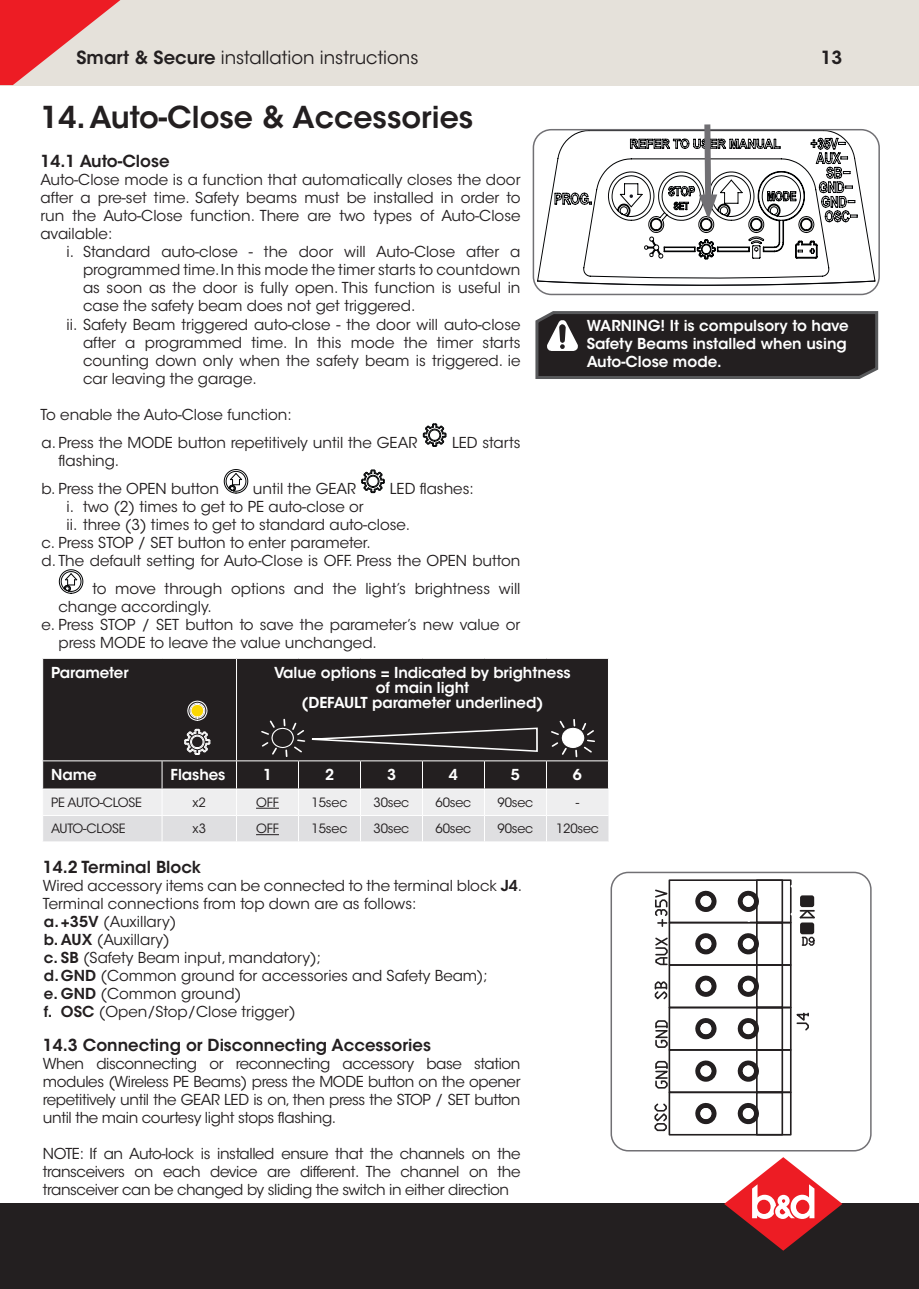
<style>
.page{position:relative;width:919px;height:1289px;background:#fff}
.page>*{position:absolute;margin:0;border:0;box-sizing:border-box;transform-origin:0 0}
.t1{font:600 30px "ITC Avant Garde Std";color:#231f20}
.t2{font:18px "ITC Avant Garde Std";color:#231f20}
.t3{font:600 18px "ITC Avant Garde Std";color:#231f20}
.t4{font:600 16.5px "ITC Avant Garde Std";color:#231f20}
.t5{font:15px/18px "ITC Avant Garde Std";color:#231f20;text-align:justify}
.t6{font:600 15px/18px "ITC Avant Garde Std";letter-spacing:-.005em;color:#fff}
.t7{font:12.75px "ITC Avant Garde Std";letter-spacing:-.015em;color:#231f20}
.s1{font-weight:600}
</style>
<div class="page">
<div style="left:0;top:1203px;width:918px;height:85px;background:#231f20"></div>
<svg style="left:724px;top:1157px;width:118px;height:93px"></svg>
<div style="left:0;top:0;width:918px;height:85px;background:#e5e1da"></div>
<svg style="left:0;top:0;width:120px;height:85px"></svg>
<div style="left:610px;top:871px;width:261px;height:280px;border:2px solid #717074;border-radius:17px"></div>
<svg style="left:535px;top:311px;width:344px;height:68px;background:#2f2c2d"></svg>
<svg style="left:422px;top:423px;width:24px;height:24px"></svg>
<svg style="left:224px;top:469px;width:24px;height:24px"></svg>
<svg style="left:361px;top:469px;width:24px;height:24px"></svg>
<svg style="left:59px;top:569px;width:24px;height:24px"></svg>
<div style="left:532px;top:129px;width:347px;height:166px;border:2px solid #717074;border-radius:18px"></div>
<svg style="left:537px;top:124px;width:338px;height:162px"></svg>
<svg style="left:654px;top:879px;width:161px;height:257px"></svg>
<div style="left:43px;top:659px;width:565px;height:41px;background:#231f20"></div>
<hr style="left:236px;top:658px;width:1px;height:102px;background:#fff">
<svg style="left:42px;top:700px;width:567px;height:141px;background:#737172"></svg>
<p class="t2" style="left:77px;top:46px;width:343px"><span class="s1">Smart &amp; Secure</span> installation instructions</p>
<p class="t3" style="left:820px;top:46px;width:23px">13</p>
<h1 class="t1" style="left:40px;top:98px;width:434px">14. Auto-Close &amp; Accessories</h1>
<p class="t4" style="left:40px;top:151px;width:131px">14.1 Auto-Close</p>
<p class="t5" style="left:40px;top:171px;width:481px">Auto-Close mode is a function that automatically closes the door after a pre-set time. Safety beams must be installed in order to run the Auto-Close function. There are two types of Auto-Close available:</p>
<p class="t5" style="left:66px;top:243px;width:455px">i. Standard auto-close - the door will Auto-Close after a</p>
<p class="t5" style="left:83px;top:261px;width:439px">programmed time. In this mode the timer starts to countdown</p>
<p class="t5" style="left:83px;top:279px;width:439px">as soon as the door is fully open. This function is useful in</p>
<p class="t5" style="left:83px;top:297px;width:334px">case the safety beam does not get triggered.</p>
<p class="t5" style="left:66px;top:315px;width:455px">ii. Safety Beam triggered auto-close - the door will auto-close</p>
<p class="t5" style="left:83px;top:333px;width:439px">after a programmed time. In this mode the timer starts</p>
<p class="t5" style="left:83px;top:351px;width:439px">counting down only when the safety beam is triggered. ie</p>
<p class="t5" style="left:83px;top:369px;width:175px">car leaving the garage.</p>
<p class="t5" style="left:40px;top:400px;width:378px;line-height:28.2px">To enable the Auto-Close function:<br>a. Press the MODE button repetitively until the GEAR</p>
<p class="t5" style="left:452px;top:433px;width:70px">LED starts</p>
<p class="t5" style="left:41px;top:446px;width:179px;line-height:28.2px;text-indent:17px">flashing.<br>b. Press the OPEN button</p>
<p class="t5" style="left:253px;top:479px;width:105px">until the GEAR</p>
<p class="t5" style="left:390px;top:479px;width:85px">LED flashes:</p>
<p class="t5" style="left:66px;top:497px;width:299px">i. two (2) times to get to PE auto-close or</p>
<p class="t5" style="left:66px;top:515px;width:345px">ii. three (3) times to get to standard auto-close.</p>
<p class="t5" style="left:41px;top:533px;width:331px">c. Press STOP / SET button to enter parameter.</p>
<p class="t5" style="left:41px;top:551px;width:480px">d. The default setting for Auto-Close is OFF. Press the OPEN button</p>
<p class="t5" style="left:92px;top:580px;width:429px">to move through options and the light’s brightness will</p>
<p class="t5" style="left:58px;top:598px;width:155px">change accordingly.</p>
<p class="t5" style="left:41px;top:616px;width:480px">e. Press STOP / SET button to save the parameter’s new value or</p>
<p class="t5" style="left:58px;top:634px;width:320px">press MODE to leave the value unchanged.</p>
<p class="t6" style="left:51px;top:663px;width:79px">Parameter</p>
<p class="t6" style="left:274px;top:665px;width:298px;line-height:15px;text-align:center">Value options = Indicated by brightness of main light<br>(DEFAULT parameter underlined)</p>
<p class="t6" style="left:586px;top:317px;width:264px">WARNING! It is compulsory to have<br>Safety Beams installed when using<br>Auto-Close mode.</p>
<p class="t6" style="left:51px;top:766px;width:47px">Name</p>
<p class="t6" style="left:170px;top:766px;width:56px">Flashes</p>
<p class="t6" style="left:263px;top:766px;width:11px">1</p>
<p class="t6" style="left:325px;top:766px;width:11px">2</p>
<p class="t6" style="left:387px;top:766px;width:11px">3</p>
<p class="t6" style="left:449px;top:766px;width:11px">4</p>
<p class="t6" style="left:511px;top:766px;width:11px">5</p>
<p class="t6" style="left:573px;top:766px;width:11px">6</p>
<p class="t7" style="left:51px;top:794px;width:92px">PE AUTO-CLOSE</p>
<p class="t7" style="left:193px;top:794px;width:15px">x2</p>
<p class="t7" style="left:256px;top:794px;width:24px">OFF</p>
<p class="t7" style="left:311px;top:794px;width:37px">15sec</p>
<p class="t7" style="left:373px;top:794px;width:37px">30sec</p>
<p class="t7" style="left:435px;top:794px;width:37px">60sec</p>
<p class="t7" style="left:497px;top:794px;width:37px">90sec</p>
<p class="t7" style="left:575px;top:794px;width:5px">-</p>
<p class="t7" style="left:51px;top:821px;width:76px">AUTO-CLOSE</p>
<p class="t7" style="left:192px;top:821px;width:15px">x3</p>
<p class="t7" style="left:256px;top:821px;width:24px">OFF</p>
<p class="t7" style="left:311px;top:821px;width:37px">15sec</p>
<p class="t7" style="left:373px;top:821px;width:37px">30sec</p>
<p class="t7" style="left:435px;top:821px;width:37px">60sec</p>
<p class="t7" style="left:497px;top:821px;width:37px">90sec</p>
<p class="t7" style="left:556px;top:821px;width:44px">120sec</p>
<p class="t4" style="left:43px;top:856px;width:160px">14.2 Terminal Block</p>
<p class="t5" style="left:43px;top:877px;width:481px;text-align:left">Wired accessory items can be connected to the terminal block <span class="s1">J4</span>.<br>Terminal connections from top down are as follows:<br><span class="s1">a.+35V</span> (Auxillary)<br><span class="s1">b. AUX</span> (Auxillary)<br><span class="s1">c. SB</span> (Safety Beam input, mandatory);<br><span class="s1">d.GND</span> (Common ground for accessories and Safety Beam);<br><span class="s1">e. GND</span> (Common ground)<br><span class="s1">f. OSC</span> (Open/Stop/Close trigger)</p>
<p class="t4" style="left:43px;top:1034px;width:389px">14.3 Connecting or Disconnecting Accessories</p>
<p class="t5" style="left:43px;top:1054px;width:479px">When disconnecting or reconnecting accessory base station modules (Wireless PE Beams) press the MODE button on the opener repetitively until the GEAR LED is on, then press the STOP / SET button until the main courtesy light stops flashing.</p>
<p class="t5" style="left:43px;top:1144px;width:479px">NOTE: If an Auto-lock is installed ensure that the channels on the transceivers on each device are different. The channel on the transceiver can be changed by sliding the switch in either direction</p>
</div>
